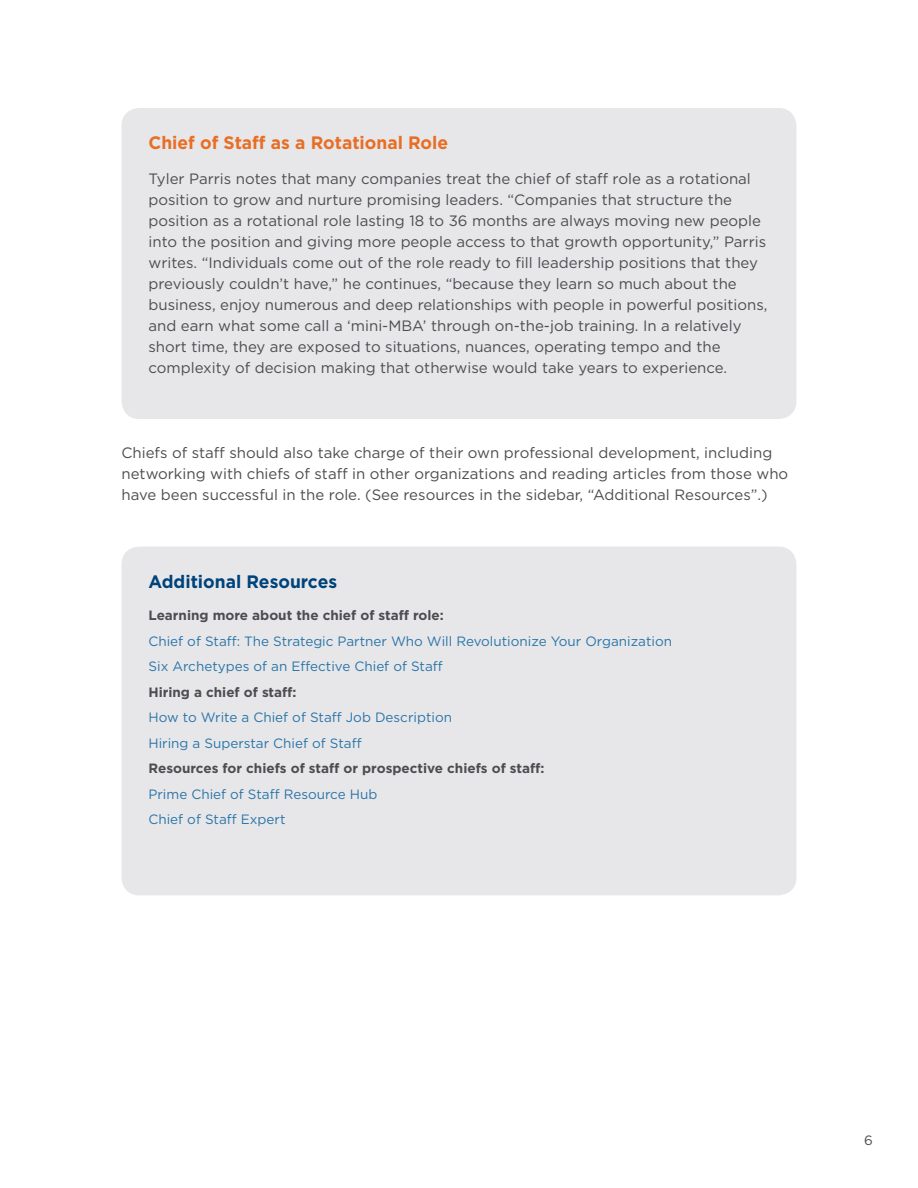
<style>
.page{position:relative;width:918px;height:1188px;background:#fff}
.page>*{position:absolute;margin:0;border:0;box-sizing:border-box;transform-origin:0 0}
.t1{font:700 18px "Gotham";color:#e86e25}
.t2{font:700 18px "Gotham";color:#00427a}
.t3{font:15px/21px "Gotham";color:#4c4d50}
.t4{font:13.5px/25.5px "Gotham";color:#2a75a9}
.t5{font:700 13.5px "Gotham";color:#4c4d50}
.t6{font:13.5px "Gotham";color:#4c4d50}
</style>
<div class="page">
<div style="left:122px;top:108px;width:674px;height:311px;background:#e7e7e9;border-radius:18px"></div>
<div style="left:122px;top:547px;width:674px;height:348px;background:#e7e7e9;border-radius:18px"></div>
<p class="t1" style="left:148px;top:131px;width:301px">Chief of Staff as a Rotational Role</p>
<p class="t3" style="left:148px;top:168px;width:621px">Tyler Parris notes that many companies treat the chief of staff role as a rotational position to grow and nurture promising leaders. “Companies that structure the position as a rotational role lasting 18 to 36 months are always moving new people into the position and giving more people access to that growth opportunity,” Parris writes. “Individuals come out of the role ready to fill leadership positions that they previously couldn’t have,” he continues, “because they learn so much about the business, enjoy numerous and deep relationships with people in powerful positions, and earn what some call a ‘mini-MBA’ through on-the-job training. In a relatively short time, they are exposed to situations, nuances, operating tempo and the complexity of decision making that otherwise would take years to experience.</p>
<p class="t3" style="left:122px;top:442px;width:668px">Chiefs of staff should also take charge of their own professional development, including networking with chiefs of staff in other organizations and reading articles from those who have been successful in the role. (See resources in the sidebar, “Additional Resources”.)</p>
<p class="t2" style="left:148px;top:570px;width:190px">Additional Resources</p>
<p class="t5" style="left:148px;top:606px;width:297px">Learning more about the chief of staff role:</p>
<p class="t4" style="left:148px;top:628px;width:525px">Chief of Staff: The Strategic Partner Who Will Revolutionize Your Organization<br>Six Archetypes of an Effective Chief of Staff</p>
<p class="t5" style="left:148px;top:683px;width:150px">Hiring a chief of staff:</p>
<p class="t4" style="left:148px;top:704px;width:305px">How to Write a Chief of Staff Job Description<br>Hiring a Superstar Chief of Staff</p>
<p class="t5" style="left:148px;top:759px;width:397px">Resources for chiefs of staff or prospective chiefs of staff:</p>
<p class="t4" style="left:148px;top:781px;width:230px">Prime Chief of Staff Resource Hub<br>Chief of Staff Expert</p>
<p class="t6" style="left:864px;top:1131px;width:10px">6</p>
</div>
